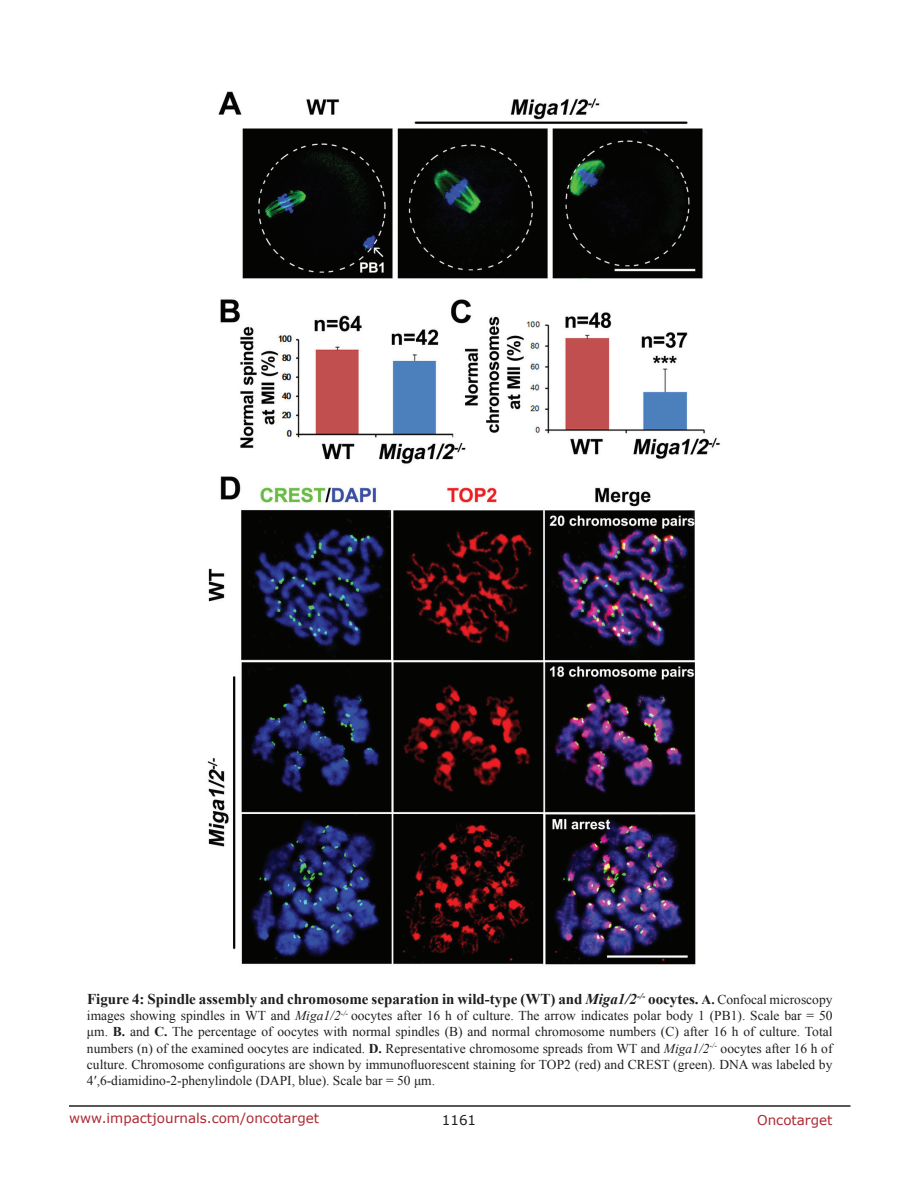
<style>
.page{position:relative;width:918px;height:1188px;background:#fff}
.page>*{position:absolute;margin:0;border:0;box-sizing:border-box;transform-origin:0 0}
.t1{font:700 15px "Times New Roman";color:#201d20}
.t2{font:13.5px/16.2px "Times New Roman";color:#201d20;text-align:justify}
.t3{font:13.5px "Verdana";color:#ac2830}
.t4{font:13.5px "Verdana";color:#201d20}
.s1{font-style:italic}
.s2{font-size:13.5px}
.s3{font-weight:400;font-size:13.5px}
.s4{font-weight:700}
</style>
<div class="page">
<hr style="left:69px;top:1105px;width:781px;height:2px;background:#231f20">
<img style="left:207px;top:91px;width:513px;height:874px">
<p class="t1" style="left:87px;top:989px;width:747px">Figure 4: Spindle assembly and chromosome separation in wild-type (WT) and <span class="s1">Miga1/2</span><sup>-/-</sup> oocytes. <span class="s2">A.</span> <span class="s3">Confocal microscopy</span></p>
<p class="t2" style="left:87px;top:1007px;width:747px">images showing spindles in WT and <span class="s1">Miga1/2</span><sup>-/-</sup> oocytes after 16 h of culture. The arrow indicates polar body 1 (PB1). Scale bar = 50 μm. <span class="s4">B.</span> and <span class="s4">C.</span> The percentage of oocytes with normal spindles (B) and normal chromosome numbers (C) after 16 h of culture. Total numbers (n) of the examined oocytes are indicated. <span class="s4">D.</span> Representative chromosome spreads from WT and <span class="s1">Miga1/2</span><sup>-/-</sup> oocytes after 16 h of culture. Chromosome configurations are shown by immunofluorescent staining for TOP2 (red) and CREST (green). DNA was labeled by 4′,6-diamidino-2-phenylindole (DAPI, blue). Scale bar = 50 μm.</p>
<p class="t3" style="left:69px;top:1109px;width:252px">www.impactjournals.com/oncotarget</p>
<p class="t4" style="left:442px;top:1111px;width:36px">1161</p>
<p class="t3" style="left:757px;top:1111px;width:77px">Oncotarget</p>
</div>
